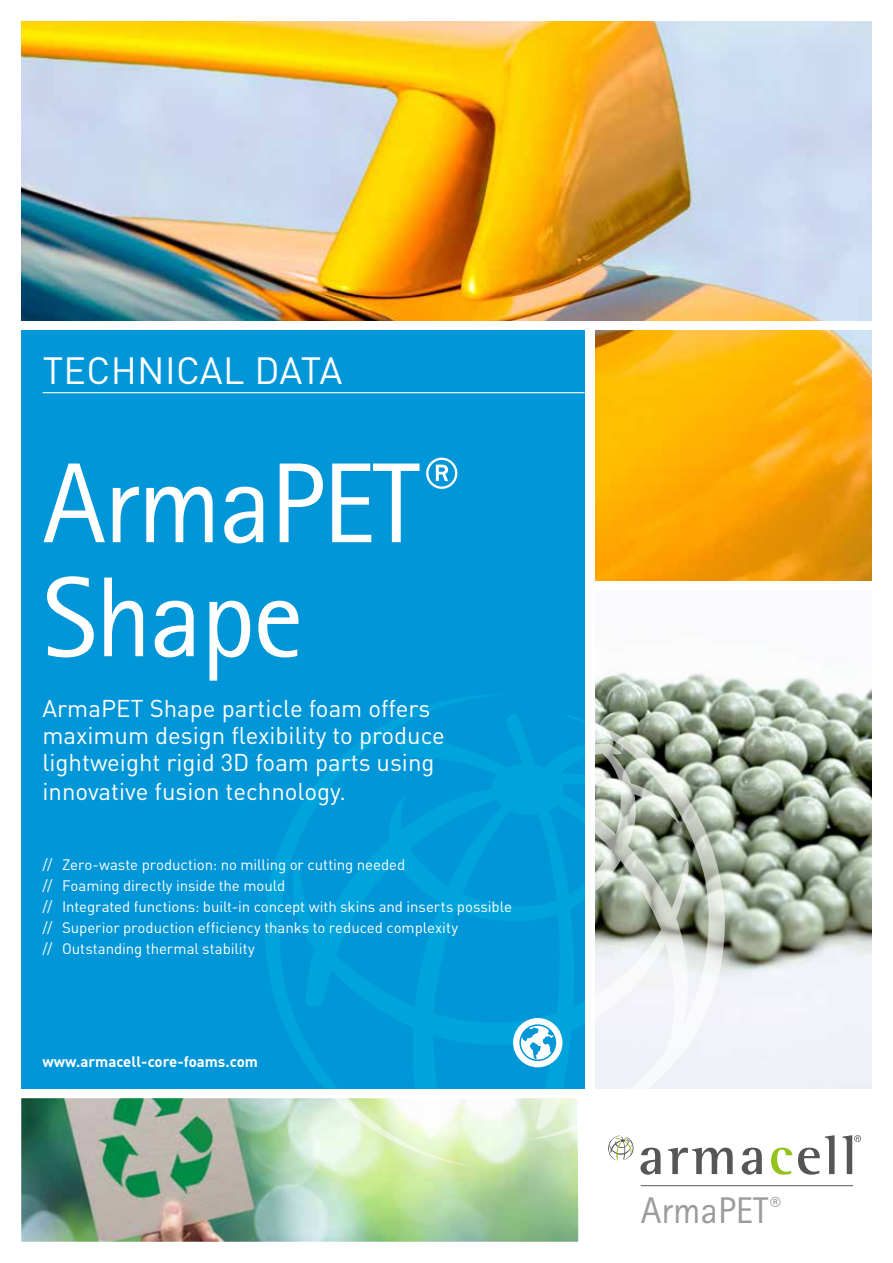
<style>
.page{position:relative;width:893px;height:1263px;background:#fff}
.page>*{position:absolute;margin:0;border:0;box-sizing:border-box;transform-origin:0 0}
.t1{font:114px/114px "Rotis Sans Serif Std";letter-spacing:-.02em;color:#fff}
.t2{font:37.5px "DIN Pro";letter-spacing:.01em;color:#fff}
.t3{font:37.2px "Rotis Sans Serif Std";color:#9c9c9d}
.t4{font:24px/27.5px "DIN Pro";color:#fff}
.t5{font:15px/21px "DIN Pro";letter-spacing:-.005em;color:#fff}
.t6{font:700 15px "DIN Pro";color:#fff}
</style>
<div class="page">
<div style="left:21px;top:331px;width:564px;height:758px;background:#0096d7"></div>
<svg style="left:265px;top:695px;width:226px;height:323px"></svg>
<svg style="left:282px;top:711px;width:303px;height:378px"></svg>
<img style="left:21px;top:21px;width:851px;height:299px">
<img style="left:21px;top:1098px;width:557px;height:144px">
<svg style="left:263px;top:1098px;width:315px;height:68px;background:#ddefd1"></svg>
<img style="left:595px;top:331px;width:277px;height:249px">
<img style="left:595px;top:672px;width:277px;height:417px">
<svg style="left:595px;top:711px;width:131px;height:378px"></svg>
<div style="left:513px;top:1018px;width:49px;height:49px;background:#fff;border-radius:50%"></div>
<svg style="left:519px;top:1024px;width:37px;height:37px"></svg>
<svg style="left:640px;top:1148px;width:21px;height:27px"></svg>
<svg style="left:668px;top:1148px;width:65px;height:26px"></svg>
<svg style="left:742px;top:1148px;width:20px;height:27px"></svg>
<svg style="left:771px;top:1148px;width:21px;height:27px"></svg>
<svg style="left:798px;top:1135px;width:37px;height:40px"></svg>
<svg style="left:842px;top:1135px;width:19px;height:39px"></svg>
<svg style="left:608px;top:1135px;width:26px;height:26px"></svg>
<hr style="left:641px;top:1185px;width:212px;height:1px;background:#565655">
<hr style="left:43px;top:392px;width:542px;height:1px;background:#fff">
<h2 class="t2" style="left:43px;top:341px;width:301px">TECHNICAL DATA</h2>
<h1 class="t1" style="left:43px;top:446px;width:417px">ArmaPET<sup>®<br></sup>Shape</h1>
<h3 class="t4" style="left:43px;top:692px;width:404px">ArmaPET Shape particle foam offers maximum design flexibility to produce lightweight rigid 3D foam parts using innovative fusion technology.</h3>
<p class="t5" style="left:43px;top:853px;width:471px">// Zero-waste production: no milling or cutting needed<br>// Foaming directly inside the mould<br>// Integrated functions: built-in concept with skins and inserts possible // Superior production efficiency thanks to reduced complexity<br>// Outstanding thermal stability</p>
<p class="t6" style="left:43px;top:1049px;width:217px">www.armacell-core-foams.com</p>
<h3 class="t3" style="left:641px;top:1188px;width:141px">ArmaPET<sup>®</sup></h3>
</div>
